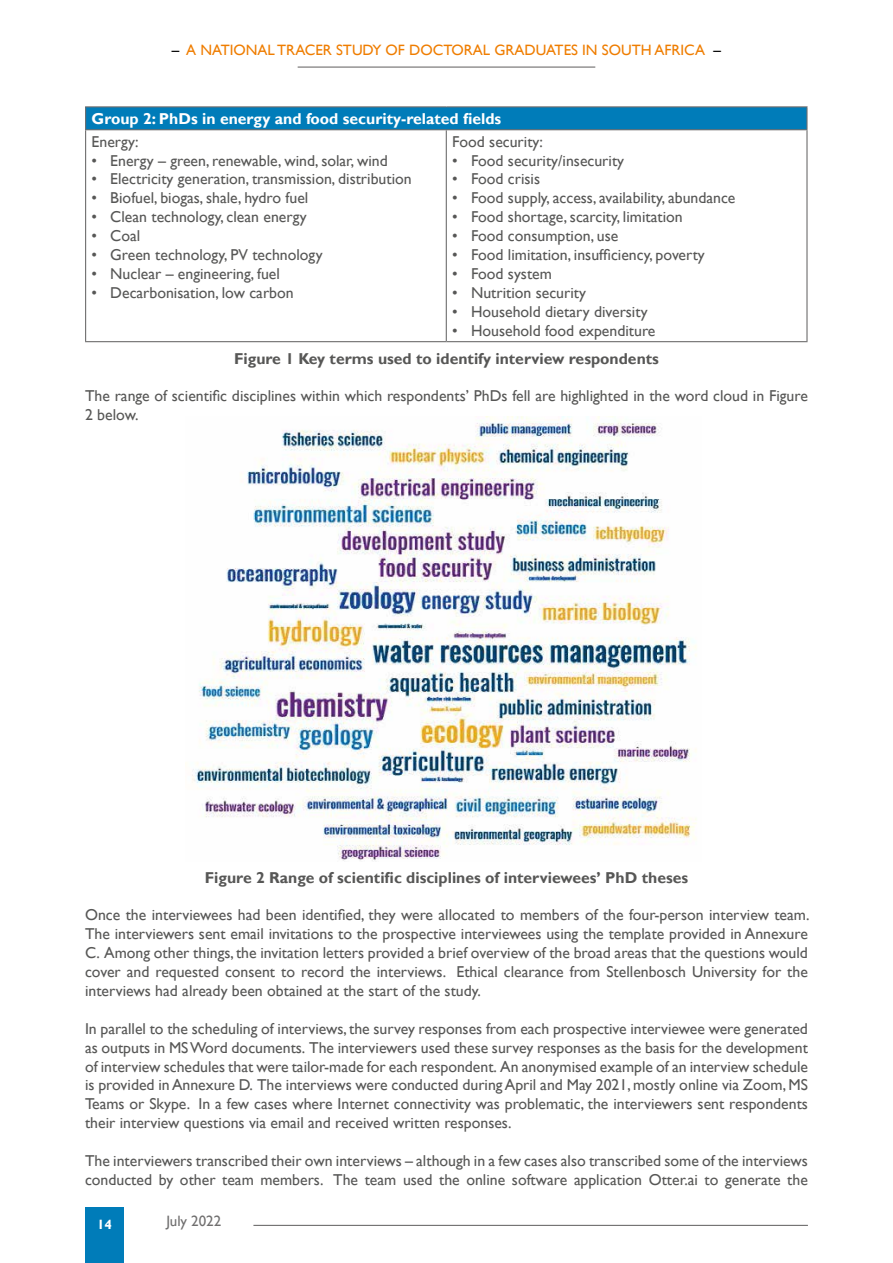
<style>
.page{position:relative;width:893px;height:1263px;background:#fff}
.page>*{position:absolute;margin:0;border:0;box-sizing:border-box;transform-origin:0 0}
.t1{font:15.75px/18.9px "Gill Sans";color:#575756}
.t2{font:700 15.75px "Gill Sans";color:#575756}
.t3{font:700 15.75px "Gill Sans";color:#fff}
.t4{font:15px "Gill Sans";color:#ef7d00}
.t5{font:15px "Gill Sans";color:#706f6f}
.t6{font:700 13.5px "Gill Sans";color:#fff}
.s1{color:#000}
</style>
<div class="page">
<div style="left:85px;top:1208px;width:39px;height:55px;background:#007cb9"></div>
<hr style="left:298px;top:67px;width:297px;height:1px;background:#706f6f">
<hr style="left:253px;top:1225px;width:555px;height:1px;background:#706f6f">
<div style="left:86px;top:107px;width:721px;height:23px;background:#007cb9"></div>
<hr style="left:85px;top:106px;width:361px;height:1px;background:#706f6f">
<svg style="left:85px;top:107px;width:1px;height:22px"></svg>
<hr style="left:446px;top:106px;width:361px;height:1px;background:#706f6f">
<svg style="left:806px;top:107px;width:1px;height:22px"></svg>
<hr style="left:85px;top:129px;width:361px;height:1px;background:#706f6f">
<hr style="left:85px;top:130px;width:1px;height:211px;background:#706f6f">
<hr style="left:446px;top:129px;width:361px;height:1px;background:#706f6f">
<hr style="left:446px;top:130px;width:1px;height:211px;background:#706f6f">
<hr style="left:806px;top:130px;width:1px;height:211px;background:#706f6f">
<hr style="left:85px;top:341px;width:361px;height:1px;background:#706f6f">
<hr style="left:446px;top:341px;width:361px;height:1px;background:#706f6f">
<img style="left:185px;top:416px;width:512px;height:445px">
<p class="t4" style="left:172px;top:41px;width:551px"><span class="s1">–</span> A NATIONAL TRACER STUDY OF DOCTORAL GRADUATES IN SOUTH AFRICA <span class="s1">–</span></p>
<p class="t3" style="left:92px;top:109px;width:411px">Group 2: PhDs in energy and food security-related fields</p>
<p class="t1" style="left:92px;top:132px;width:48px">Energy:</p>
<p class="t1" style="left:92px;top:151px;width:298px">• Energy – green, renewable, wind, solar, wind</p>
<p class="t1" style="left:92px;top:170px;width:322px">• Electricity generation, transmission, distribution</p>
<p class="t1" style="left:92px;top:189px;width:218px">• Biofuel, biogas, shale, hydro fuel</p>
<p class="t1" style="left:92px;top:208px;width:217px">• Clean technology, clean energy</p>
<p class="t1" style="left:92px;top:227px;width:50px">• Coal</p>
<p class="t1" style="left:92px;top:246px;width:232px">• Green technology, PV technology</p>
<p class="t1" style="left:92px;top:264px;width:190px">• Nuclear – engineering, fuel</p>
<p class="t1" style="left:92px;top:283px;width:204px">• Decarbonisation, low carbon</p>
<p class="t1" style="left:452px;top:132px;width:92px">Food security:</p>
<p class="t1" style="left:452px;top:151px;width:173px">• Food security/insecurity</p>
<p class="t1" style="left:452px;top:170px;width:89px">• Food crisis</p>
<p class="t1" style="left:452px;top:189px;width:285px">• Food supply, access, availability, abundance</p>
<p class="t1" style="left:452px;top:208px;width:232px">• Food shortage, scarcity, limitation</p>
<p class="t1" style="left:452px;top:227px;width:168px">• Food consumption, use</p>
<p class="t1" style="left:452px;top:246px;width:254px">• Food limitation, insufficiency, poverty</p>
<p class="t1" style="left:452px;top:264px;width:101px">• Food system</p>
<p class="t1" style="left:452px;top:283px;width:135px">• Nutrition security</p>
<p class="t1" style="left:452px;top:302px;width:197px">• Household dietary diversity</p>
<p class="t1" style="left:452px;top:321px;width:205px">• Household food expenditure</p>
<p class="t2" style="left:234px;top:349px;width:426px">Figure 1 Key terms used to identify interview respondents</p>
<p class="t1" style="left:85px;top:387px;width:724px">The range of scientific disciplines within which respondents’ PhDs fell are highlighted in the word cloud in Figure<br>2 below.</p>
<p class="t2" style="left:205px;top:868px;width:485px">Figure 2 Range of scientific disciplines of interviewees’ PhD theses</p>
<p class="t1" style="left:85px;top:906px;width:726px;text-align:justify">Once the interviewees had been identified, they were allocated to members of the four-person interview team.<br>The interviewers sent email invitations to the prospective interviewees using the template provided in Annexure C. Among other things, the invitation letters provided a brief overview of the broad areas that the questions would cover and requested consent to record the interviews. Ethical clearance from Stellenbosch University for the interviews had already been obtained at the start of the study.</p>
<p class="t1" style="left:85px;top:1019px;width:724px;text-align:justify">In parallel to the scheduling of interviews, the survey responses from each prospective interviewee were generated as outputs in MS Word documents. The interviewers used these survey responses as the basis for the development of interview schedules that were tailor-made for each respondent. An anonymised example of an interview schedule is provided in Annexure D. The interviews were conducted during April and May 2021, mostly online via Zoom, MS Teams or Skype. In a few cases where Internet connectivity was problematic, the interviewers sent respondents their interview questions via email and received written responses.</p>
<p class="t1" style="left:85px;top:1151px;width:724px">The interviewers transcribed their own interviews – although in a few cases also transcribed some of the interviews conducted by other team members. The team used the online software application Otter.ai to generate the</p>
<p class="t6" style="left:97px;top:1217px;width:16px">14</p>
<p class="t5" style="left:166px;top:1212px;width:56px">July 2022</p>
</div>
